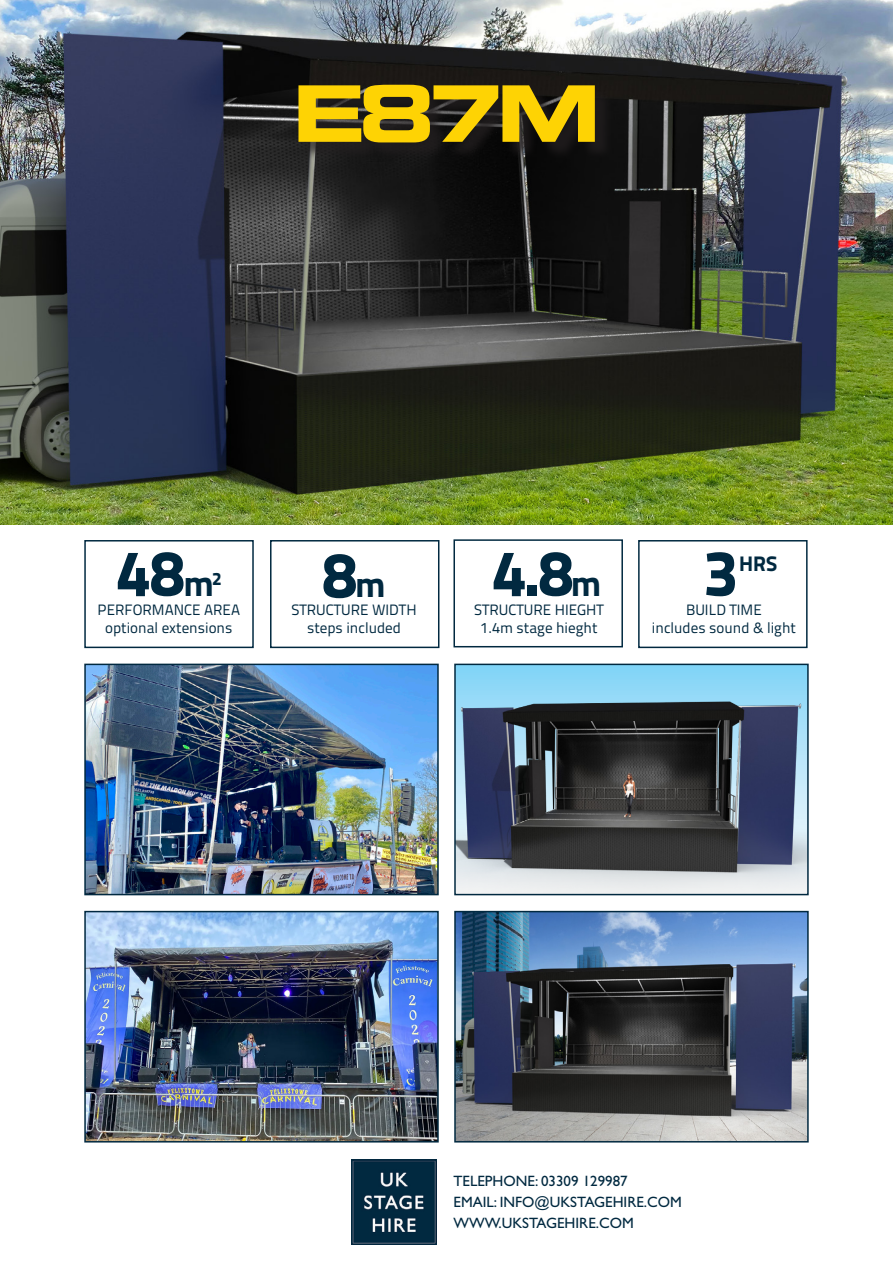
<style>
.page{position:relative;width:893px;height:1263px;background:#fff}
.page>*{position:absolute;margin:0;border:0;box-sizing:border-box;transform-origin:0 0}
.t1{font:78px "Eurostile LT Std Bold Ex 2";color:#fed304}
.t2{font:64.5px "Titillium Text 25 L 999 wt";color:#012940}
.t3{font:21px "Titillium Text 25 L 999 wt";color:#012940}
.t4{font:15px/18px "Titillium Text 25 L 400 wt";color:#012940;text-align:center}
.t5{font:15px "Gill Sans CE";color:#012940}
.s1{font-size:36px}
</style>
<div class="page">
<img style="left:0;top:0;width:893px;height:524px">
<div style="left:301px;top:87px;width:313px;height:74px;background:#231f20;opacity:.75"></div>
<img style="left:87px;top:667px;width:349px;height:225px">
<div style="left:84px;top:664px;width:355px;height:231px;border:2px solid #012940"></div>
<img style="left:457px;top:914px;width:349px;height:225px">
<div style="left:454px;top:911px;width:355px;height:231px;border:2px solid #012940"></div>
<img style="left:457px;top:670px;width:349px;height:222px">
<div style="left:454px;top:664px;width:355px;height:231px;border:2px solid #012940"></div>
<img style="left:87px;top:914px;width:349px;height:225px">
<div style="left:84px;top:911px;width:355px;height:231px;border:2px solid #012940"></div>
<div style="left:84px;top:540px;width:170px;height:108px;border:2px solid #012940"></div>
<div style="left:270px;top:540px;width:169px;height:108px;border:2px solid #012940"></div>
<div style="left:453px;top:539px;width:170px;height:108px;border:2px solid #012940"></div>
<div style="left:638px;top:540px;width:170px;height:108px;border:2px solid #012940"></div>
<img style="left:351px;top:1159px;width:85px;height:85px">
<p class="t1" style="left:293px;top:59px;width:310px">E87M</p>
<p class="t2" style="left:116px;top:522px;width:107px">48<span class="s1">m</span><sup>2</sup></p>
<p class="t4" style="left:98px;top:600px;width:144px">PERFORMANCE AREA</p>
<p class="t4" style="left:105px;top:618px;width:129px">optional extensions</p>
<p class="t2" style="left:322px;top:524px;width:65px">8<span class="s1">m</span></p>
<p class="t4" style="left:291px;top:600px;width:127px">STRUCTURE WIDTH steps included</p>
<p class="t2" style="left:492px;top:522px;width:111px">4.8<span class="s1">m</span></p>
<p class="t4" style="left:474px;top:600px;width:131px">STRUCTURE HIEGHT</p>
<p class="t4" style="left:480px;top:618px;width:118px">1.4m stage hieght</p>
<p class="t2" style="left:703px;top:522px;width:36px">3</p>
<p class="t3" style="left:739px;top:547px;width:40px">HRS</p>
<p class="t4" style="left:652px;top:600px;width:145px">BUILD TIME<br>includes sound &amp; light</p>
<p class="t5" style="left:453px;top:1172px;width:176px">TELEPHONE: 03309 129987</p>
<p class="t5" style="left:453px;top:1193px;width:230px">EMAIL: INFO@UKSTAGEHIRE.COM</p>
<p class="t5" style="left:453px;top:1214px;width:182px">WWW.UKSTAGEHIRE.COM</p>
</div>
